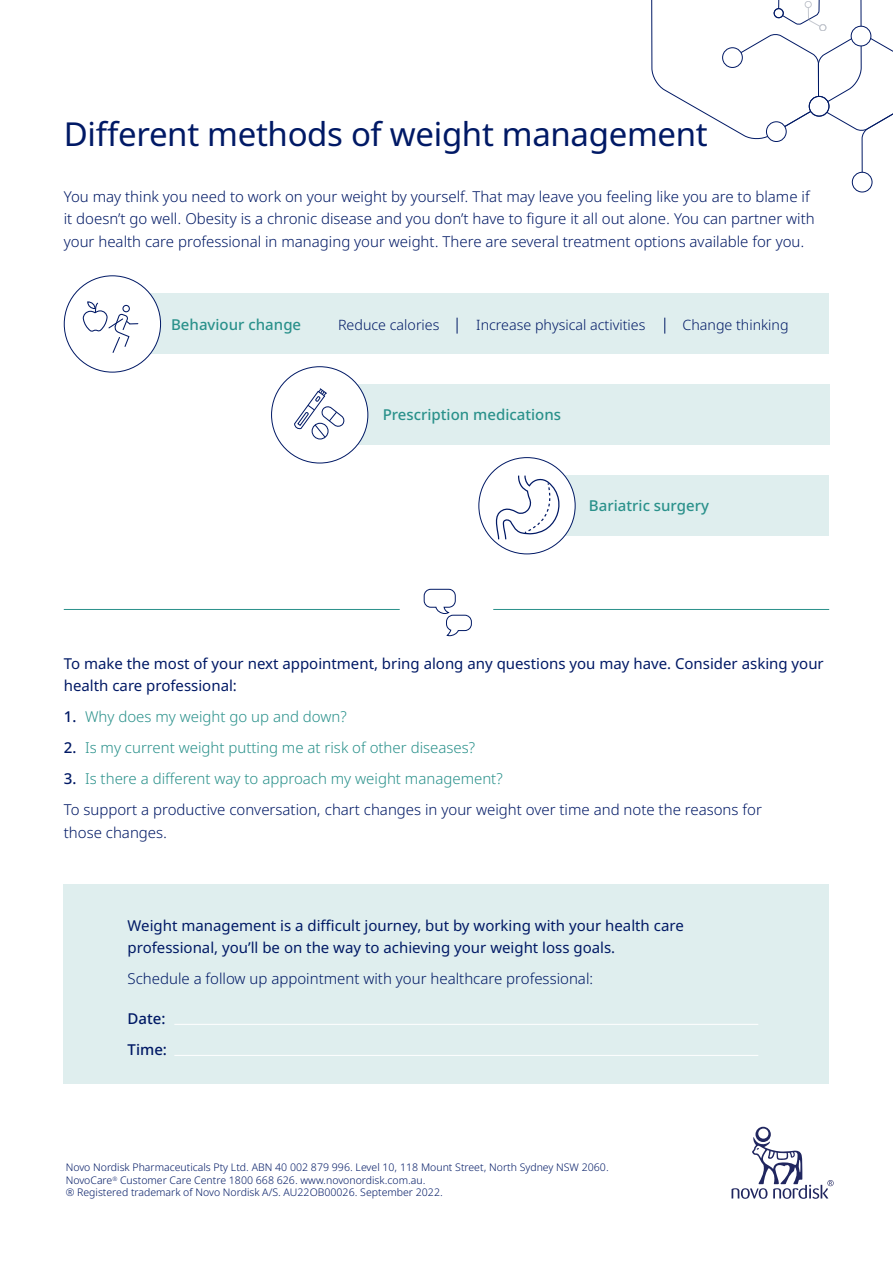
<style>
.page{position:relative;width:893px;height:1263px;background:#fff}
.page>*{position:absolute;margin:0;border:0;box-sizing:border-box;transform-origin:0 0}
.t1{font:33px "Apis";letter-spacing:-.01em;color:#001965}
.t2{font:300 15px/22.5px "Apis";color:#001965}
.t3{font:15px/22.5px "Apis";color:#001965}
.t4{font:300 15px "Apis";color:#2a918b}
.t5{font:500 15px "Apis";color:#2a918b}
.t6{font:500 15px/31px "Apis";color:#001965}
.t7{font:300 14.25px "Apis";color:#001965}
.t8{font:300 10.5px/12.6px "Apis";color:#001965}
.s1{font-weight:500;color:#001965}
.s2{font-weight:500}
.s3{color:#2a918b}
</style>
<div class="page">
<div style="left:129px;top:294px;width:700px;height:60px;background:#dfeeee"></div>
<div style="left:329px;top:385px;width:500px;height:60px;background:#dfeeee"></div>
<div style="left:549px;top:475px;width:280px;height:61px;background:#dfeeee"></div>
<div style="left:64px;top:885px;width:765px;height:199px;background:#dfeeee"></div>
<svg style="left:731px;top:1127px;width:103px;height:72px"></svg>
<div style="left:64px;top:276px;width:97px;height:96px;background:#fff;border-radius:50%"></div>
<svg style="left:82px;top:301px;width:56px;height:52px"></svg>
<div style="left:272px;top:367px;width:96px;height:96px;background:#fff;border-radius:50%"></div>
<svg style="left:294px;top:388px;width:51px;height:51px"></svg>
<div style="left:479px;top:458px;width:96px;height:96px;background:#fff;border-radius:50%"></div>
<svg style="left:491px;top:474px;width:70px;height:67px"></svg>
<hr style="left:174px;top:1024px;width:584px;height:1px;background:#fff">
<hr style="left:174px;top:1055px;width:584px;height:1px;background:#fff">
<hr style="left:493px;top:609px;width:336px;height:1px;background:#2a918b">
<hr style="left:64px;top:609px;width:336px;height:1px;background:#2a918b">
<svg style="left:423px;top:588px;width:49px;height:48px"></svg>
<svg style="left:651px;top:0;width:242px;height:193px"></svg>
<svg style="left:457px;top:318px;width:1px;height:16px"></svg>
<svg style="left:664px;top:318px;width:1px;height:16px"></svg>
<h1 class="t1" style="left:64px;top:111px;width:646px">Different methods of weight management</h1>
<p class="t2" style="left:64px;top:186px;width:752px">You may think you need to work on your weight by yourself. That may leave you feeling like you are to blame if it doesn’t go well. Obesity is a chronic disease and you don’t have to figure it all out alone. You can partner with your health care professional in managing your weight. There are several treatment options available for you.</p>
<p class="t5" style="left:171px;top:313px;width:132px">Behaviour change</p>
<p class="t7" style="left:338px;top:315px;width:103px">Reduce calories</p>
<p class="t7" style="left:476px;top:315px;width:171px">Increase physical activities</p>
<p class="t7" style="left:682px;top:315px;width:108px">Change thinking</p>
<p class="t5" style="left:383px;top:404px;width:180px">Prescription medications</p>
<p class="t5" style="left:589px;top:495px;width:122px">Bariatric surgery</p>
<p class="t3" style="left:64px;top:652px;width:761px">To make the most of your next appointment, bring along any questions you may have. Consider asking your health care professional:</p>
<p class="t4" style="left:64px;top:706px;width:285px"><span class="s1">1.</span> Why does my weight go up and down?</p>
<p class="t4" style="left:64px;top:737px;width:413px"><span class="s1">2.</span> Is my current weight putting me at risk of other diseases?</p>
<p class="t2" style="left:64px;top:764px;width:700px;line-height:31px"><span class="s2">3.</span> <span class="s3">Is there a different way to approach my weight management?<br></span>To support a productive conversation, chart changes in your weight over time and note the reasons for</p>
<p class="t2" style="left:64px;top:821px;width:105px">those changes.</p>
<p class="t3" style="left:128px;top:914px;width:558px">Weight management is a difficult journey, but by working with your health care professional, you’ll be on the way to achieving your weight loss goals.</p>
<p class="t2" style="left:128px;top:968px;width:467px">Schedule a follow up appointment with your healthcare professional:</p>
<p class="t6" style="left:128px;top:1003px;width:41px">Date:<br>Time:</p>
<p class="t8" style="left:66px;top:1161px;width:545px">Novo Nordisk Pharmaceuticals Pty Ltd. ABN 40 002 879 996. Level 10, 118 Mount Street, North Sydney NSW 2060.<br>NovoCare<sup>®</sup> Customer Care Centre 1800 668 626. www.novonordisk.com.au.<br>® Registered trademark of Novo Nordisk A/S. AU22OB00026. September 2022.</p>
</div>
